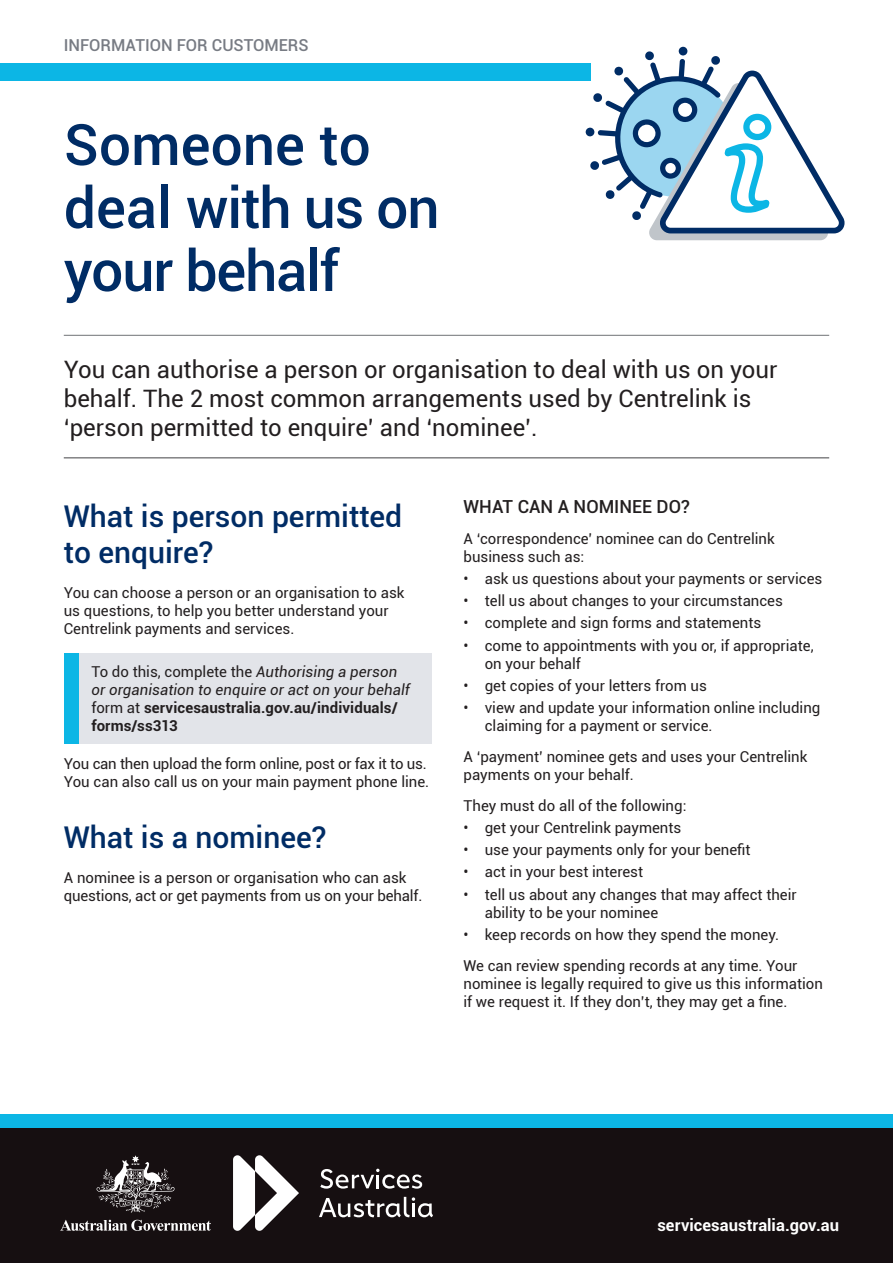
<style>
.page{position:relative;width:893px;height:1263px;background:#fff}
.page>*{position:absolute;margin:0;border:0;box-sizing:border-box;transform-origin:0 0}
.t1{font:500 57px/63px "Roboto";letter-spacing:-.02em;color:#002c65}
.t2{font:500 30px/36px "Roboto";color:#002c65}
.t3{font:24px/28.8px "Roboto";color:#231f20}
.t4{font:500 18px "Roboto";color:#231f20}
.t5{font:700 16.5px "Roboto";letter-spacing:.005em;color:#fff}
.t6{font:500 16.5px "Roboto";color:#777b83}
.t7{font:15px/18px "Roboto";color:#231f20}
.t8{font:italic 15px/18px "Roboto";letter-spacing:.005em;color:#231f20}
.s1{font-style:normal}
.s2{font-weight:700;font-style:normal}
</style>
<div class="page">
<div style="left:0;top:64px;width:591px;height:17px;background:#0cb6e5"></div>
<div style="left:0;top:1123px;width:893px;height:140px;background:#160f11"></div>
<div style="left:0;top:1114px;width:893px;height:13px;background:#0cb6e5"></div>
<svg style="left:233px;top:1155px;width:66px;height:76px"></svg>
<svg style="left:320px;top:1169px;width:102px;height:19px"></svg>
<svg style="left:319px;top:1197px;width:114px;height:20px"></svg>
<svg style="left:60px;top:1220px;width:151px;height:11px"></svg>
<svg style="left:96px;top:1155px;width:79px;height:57px"></svg>
<div style="left:679px;top:47px;width:9px;height:9px;background:#002c65;border-radius:50%"></div>
<svg style="left:585px;top:127px;width:10px;height:10px"></svg>
<svg style="left:590px;top:51px;width:255px;height:189px"></svg>
<hr style="left:64px;top:335px;width:765px;height:1px;background:#808285">
<hr style="left:64px;top:457px;width:765px;height:1px;background:#57585a">
<div style="left:64px;top:653px;width:15px;height:91px;background:#0cb6e5"></div>
<div style="left:79px;top:653px;width:353px;height:91px;background:#e2e4e9"></div>
<p class="t6" style="left:64px;top:34px;width:246px">INFORMATION FOR CUSTOMERS</p>
<h1 class="t1" style="left:64px;top:111px;width:377px">Someone to deal with us on your behalf</h1>
<h3 class="t3" style="left:64px;top:355px;width:715px">You can authorise a person or organisation to deal with us on your behalf. The 2 most common arrangements used by Centrelink is ‘person permitted to enquire’ and ‘nominee’.</h3>
<h2 class="t2" style="left:64px;top:497px;width:340px">What is person permitted to enquire?</h2>
<p class="t7" style="left:64px;top:583px;width:342px">You can choose a person or an organisation to ask us questions, to help you better understand your<br>Centrelink payments and services.</p>
<p class="t8" style="left:91px;top:662px;width:320px"><span class="s1">To do this, complete the</span> Authorising a person or organisation to enquire or act on your behalf <span class="s1">form at</span> <span class="s2">servicesaustralia.gov.au/individuals/ forms/ss313</span></p>
<p class="t7" style="left:64px;top:754px;width:367px">You can then upload the form online, post or fax it to us.<br>You can also call us on your main payment phone line.</p>
<h2 class="t2" style="left:64px;top:818px;width:264px">What is a nominee?</h2>
<p class="t7" style="left:64px;top:868px;width:360px">A nominee is a person or organisation who can ask questions, act or get payments from us on your behalf.</p>
<p class="t4" style="left:463px;top:494px;width:228px">WHAT CAN A NOMINEE DO?</p>
<p class="t7" style="left:463px;top:529px;width:313px">A ‘correspondence’ nominee can do Centrelink business such as:</p>
<p class="t7" style="left:463px;top:569px;width:360px">• ask us questions about your payments or services</p>
<p class="t7" style="left:463px;top:591px;width:321px">• tell us about changes to your circumstances</p>
<p class="t7" style="left:463px;top:613px;width:299px">• complete and sign forms and statements</p>
<p class="t7" style="left:485px;top:636px;width:330px;text-indent:-21px">• come to appointments with you or, if appropriate, on your behalf</p>
<p class="t7" style="left:463px;top:676px;width:245px">• get copies of your letters from us</p>
<p class="t7" style="left:485px;top:698px;width:337px;text-indent:-21px">• view and update your information online including claiming for a payment or service.</p>
<p class="t7" style="left:463px;top:747px;width:346px">A ‘payment’ nominee gets and uses your Centrelink payments on your behalf.</p>
<p class="t7" style="left:463px;top:796px;width:224px">They must do all of the following:</p>
<p class="t7" style="left:463px;top:818px;width:219px">• get your Centrelink payments</p>
<p class="t7" style="left:463px;top:840px;width:289px">• use your payments only for your benefit</p>
<p class="t7" style="left:463px;top:862px;width:181px">• act in your best interest</p>
<p class="t7" style="left:485px;top:885px;width:314px;text-indent:-21px">• tell us about any changes that may affect their ability to be your nominee</p>
<p class="t7" style="left:463px;top:919px;width:336px;line-height:30.8px">• keep records on how they spend the money.<br>We can review spending records at any time. Your</p>
<p class="t7" style="left:463px;top:974px;width:361px">nominee is legally required to give us this information if we request it. If they don’t, they may get a fine.</p>
<p class="t5" style="left:657px;top:1213px;width:183px">servicesaustralia.gov.au</p>
</div>
